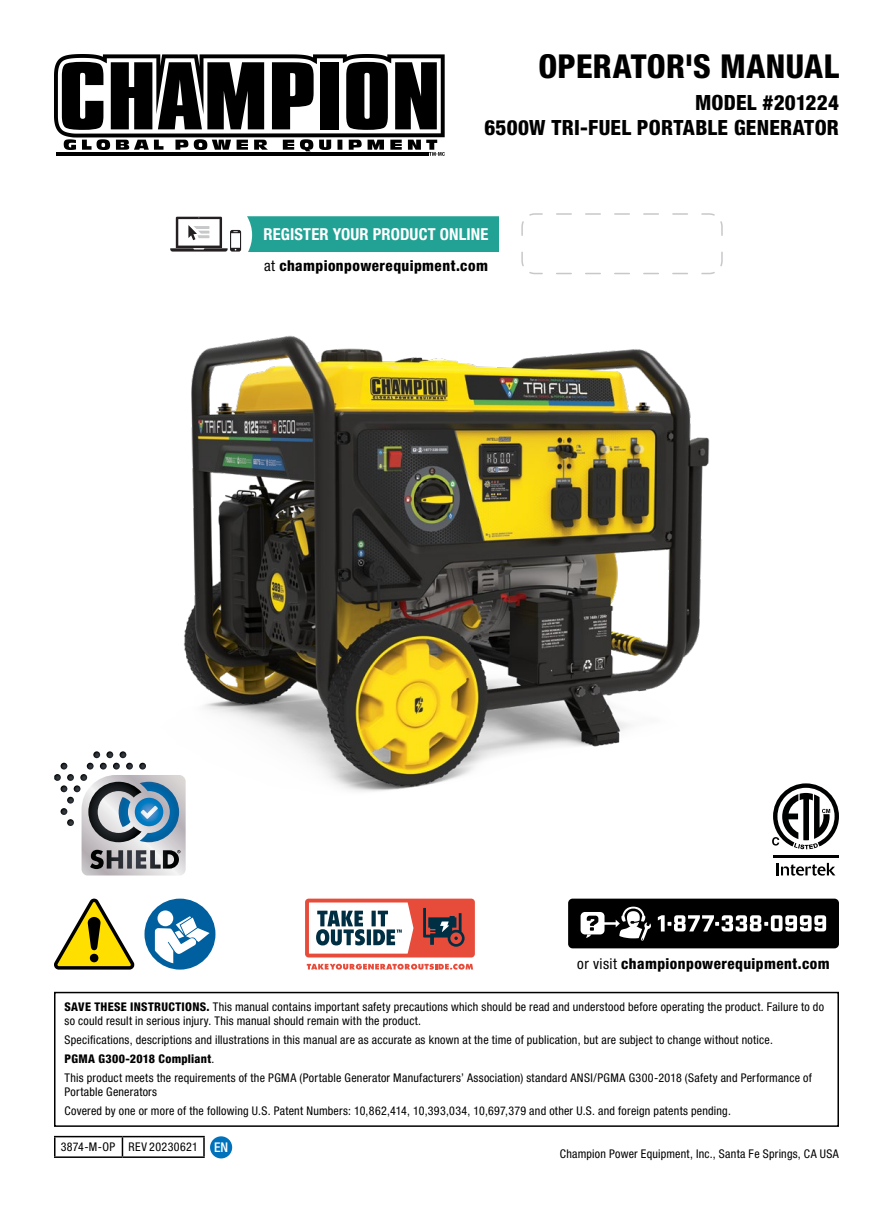
<style>
.page{position:relative;width:893px;height:1212px;background:#fff}
.page>*{position:absolute;margin:0;border:0;box-sizing:border-box;transform-origin:0 0}
.t1{font:800 condensed 33px "Helvetica Neue LT Std";letter-spacing:.01em;color:#000}
.t2{font:800 condensed 21px "Helvetica Neue LT Std";letter-spacing:.01em;color:#000}
.t3{font:700 condensed 16.5px "Helvetica Neue LT Std";letter-spacing:.01em;color:#fff}
.t4{font:800 condensed 15px "Helvetica Neue LT Std";letter-spacing:.03em;color:#000}
.t5{font:condensed 12px/18.9px "Helvetica Neue LT Std";letter-spacing:.02em;color:#000}
.s1{font-weight:400}
.s2{font-weight:800}
.s3{font-weight:500;font-size:13.35px;color:#fff}
</style>
<div class="page">
<svg style="left:54px;top:54px;width:391px;height:102px"></svg>
<div style="left:568px;top:898px;width:271px;height:50px;background:#000;border-radius:4px"></div>
<svg style="left:658px;top:915px;width:168px;height:16px"></svg>
<svg style="left:581px;top:906px;width:70px;height:35px"></svg>
<div style="left:305px;top:898px;width:170px;height:59px;background:#e74b3a;border-radius:4px"></div>
<svg style="left:423px;top:908px;width:42px;height:39px"></svg>
<svg style="left:309px;top:902px;width:104px;height:51px;background:#b9c0c5"></svg>
<svg style="left:307px;top:964px;width:166px;height:5px"></svg>
<div style="left:54px;top:992px;width:785px;height:135px;border:2px solid #000"></div>
<svg style="left:54px;top:898px;width:80px;height:71px"></svg>
<svg style="left:144px;top:898px;width:71px;height:71px"></svg>
<img style="left:183px;top:335px;width:527px;height:457px">
<svg style="left:521px;top:213px;width:202px;height:62px"></svg>
<div style="left:247px;top:216px;width:252px;height:36px;background:#22a294"></div>
<svg style="left:170px;top:217px;width:71px;height:35px"></svg>
<svg style="left:54px;top:751px;width:132px;height:124px"></svg>
<svg style="left:777px;top:863px;width:58px;height:13px"></svg>
<svg style="left:772px;top:783px;width:67px;height:66px"></svg>
<hr style="left:773px;top:855px;width:66px;height:2px;background:#000101">
<hr style="left:54px;top:1136px;width:68px;height:1px;background:#000">
<svg style="left:54px;top:1137px;width:2px;height:19px"></svg>
<hr style="left:122px;top:1136px;width:83px;height:1px;background:#000">
<svg style="left:122px;top:1137px;width:1px;height:19px"></svg>
<svg style="left:203px;top:1137px;width:2px;height:19px"></svg>
<hr style="left:54px;top:1156px;width:68px;height:2px;background:#000">
<hr style="left:122px;top:1156px;width:83px;height:2px;background:#000">
<div style="left:210px;top:1136px;width:22px;height:22px;background:#0072bc;border-radius:50%"></div>
<h1 class="t1" style="left:538px;top:45px;width:302px">OPERATOR'S MANUAL</h1>
<h2 class="t2" style="left:695px;top:90px;width:145px">MODEL #201224</h2>
<h2 class="t2" style="left:484px;top:115px;width:126px">6500W Tri-Fuel</h2>
<h2 class="t2" style="left:637px;top:115px;width:25px">Porta</h2>
<h2 class="t2" style="left:695px;top:115px;width:64px">ble Generator</h2>
<h3 class="t3" style="left:264px;top:224px;width:226px">REGISTER YOUR PRODUCT ONLINE</h3>
<p class="t4" style="left:264px;top:257px;width:225px"><span class="s1">at</span> championpowerequipment.com</p>
<p class="t4" style="left:577px;top:954px;width:254px"><span class="s1">or visit</span> championpowerequipment.com</p>
<p class="t5" style="left:64px;top:999px;width:761px;line-height:14.4px"><span class="s2">SAVE THESE INSTRUCTIONS.</span> This manual contains important safety precautions which should be read and understood before operating the product. Failure to do so could result in serious injury. This manual should remain with the product.</p>
<p class="t5" style="left:64px;top:1030px;width:749px">Specifications, descriptions and illustrations in this manual are as accurate as known at the time of publication, but are subject to change without notice.<br><span class="s2">PGMA G300-2018 Compliant</span>.<br>This product meets the requirements of the PGMA (Portable Generator Manufacturers’ Association) standard ANSI/PGMA G300-2018 (Safety and Performance of</p>
<p class="t5" style="left:64px;top:1082px;width:668px">Portable Generators<br>Covered by one or more of the following U.S. Patent Numbers: 10,862,414, 10,393,034, 10,697,379 and other U.S. and foreign patents pending.</p>
<p class="t5" style="left:61px;top:1137px;width:169px">3874-M-OP REV 20230621 <span class="s3">EN</span></p>
<p class="t5" style="left:560px;top:1144px;width:281px">Champion Power Equipment, Inc., Santa Fe Springs, CA USA</p>
</div>
